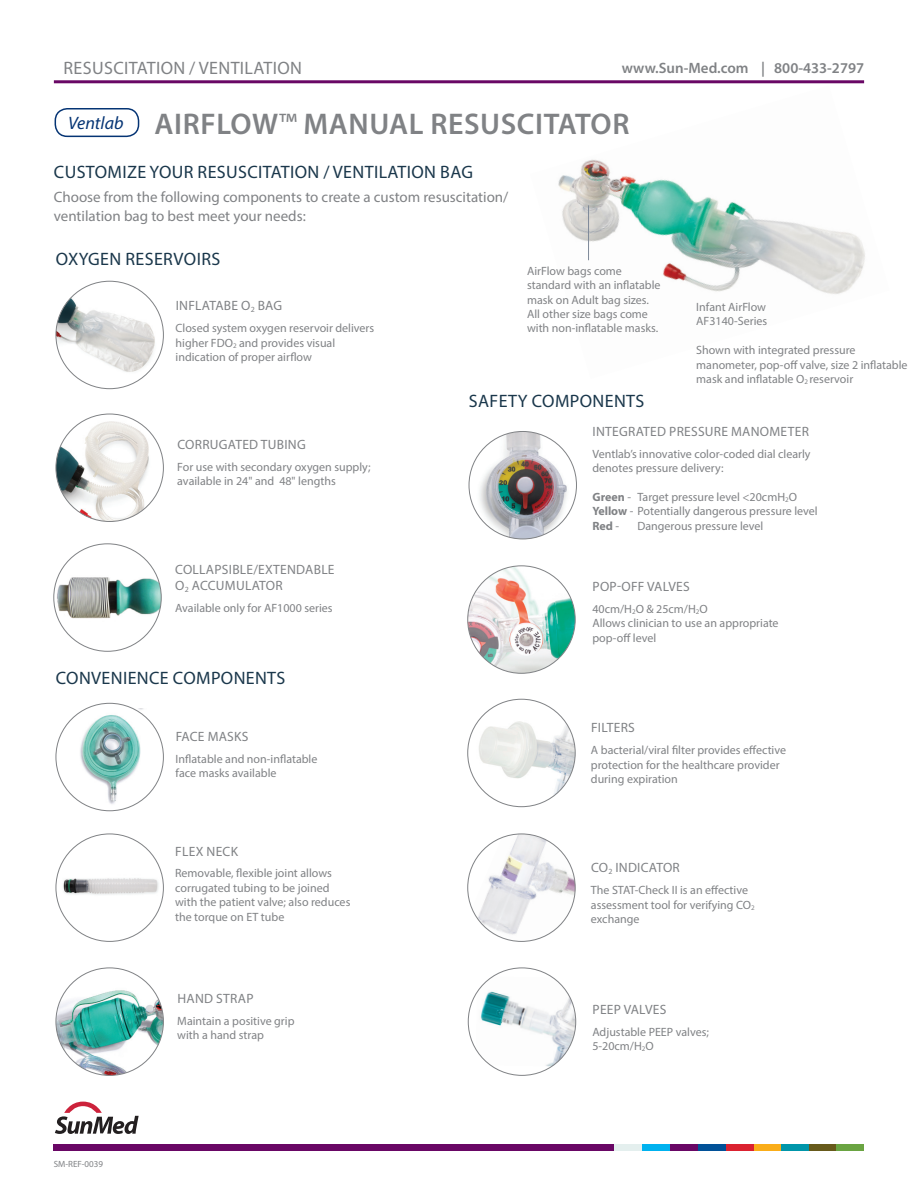
<style>
.page{position:relative;width:918px;height:1188px;background:#fff}
.page>*{position:absolute;margin:0;border:0;box-sizing:border-box;transform-origin:0 0}
.Main_Product_Name{font:600 30px "Myriad Pro";letter-spacing:.02em;color:#808285}
.Product_Name_-_Table{font:18px "Myriad Pro";letter-spacing:.02em;color:#1a374b}
.t1{font:18px "Myriad Pro";letter-spacing:.02em;color:#808285}
.Brand_Pill{font:italic 18px "Myriad Pro";color:#053474}
.Product_Narrative{font:15px/19.5px "Myriad Pro";color:#808285}
.t2{font:600 15px "Myriad Pro";color:#808285}
.Attrubute{font:13.5px "Myriad Pro";letter-spacing:.02em;color:#808285}
.Callouts{font:13.5px "Myriad Pro";letter-spacing:.02em;color:#808285}
.Callouts-2{font:12px/14.4px "Myriad Pro";color:#808285}
.Attrubute-2{font:12px/14.4px "Myriad Pro";color:#808285}
.Callouts-3{font:700 12px "Myriad Pro";color:#808285}
.Callouts-4{font:9px "Myriad Pro";color:#808285}
.s1{font-weight:400}
.s2{font-weight:700}
</style>
<div class="page">
<img style="left:558px;top:159px;width:307px;height:135px">
<div style="left:54px;top:1144px;width:560px;height:7px;background:#690765"></div>
<div style="left:670px;top:1144px;width:28px;height:7px;background:#690765"></div>
<div style="left:698px;top:1144px;width:28px;height:7px;background:#015198"></div>
<div style="left:726px;top:1144px;width:28px;height:7px;background:#db2230"></div>
<div style="left:754px;top:1144px;width:27px;height:7px;background:#faad19"></div>
<div style="left:781px;top:1144px;width:28px;height:7px;background:#0096aa"></div>
<div style="left:809px;top:1144px;width:28px;height:7px;background:#675a1b"></div>
<div style="left:836px;top:1144px;width:28px;height:7px;background:#6aa442"></div>
<div style="left:642px;top:1144px;width:28px;height:7px;background:#00b2ef"></div>
<div style="left:614px;top:1144px;width:28px;height:7px;background:#e4efee"></div>
<div style="left:55px;top:108px;width:84px;height:29px;border:2px solid #053474;border-radius:12px"></div>
<hr style="left:54px;top:80px;width:810px;height:3px;background:#690765">
<img style="left:468px;top:566px;width:107px;height:107px;border-radius:54px">
<img style="left:469px;top:431px;width:107px;height:108px;border-radius:54px">
<img style="left:76px;top:709px;width:70px;height:103px">
<img style="left:56px;top:873px;width:107px;height:30px">
<img style="left:56px;top:281px;width:104px;height:94px">
<img style="left:56px;top:414px;width:104px;height:107px">
<img style="left:471px;top:699px;width:104px;height:108px">
<img style="left:472px;top:834px;width:103px;height:107px">
<img style="left:476px;top:977px;width:100px;height:89px">
<hr style="left:588px;top:205px;width:1px;height:55px;background:#7e8999">
<img style="left:55px;top:575px;width:106px;height:47px">
<svg style="left:55px;top:1102px;width:84px;height:32px"></svg>
<img style="left:56px;top:983px;width:107px;height:92px">
<p class="t1" style="left:64px;top:57px;width:240px">RESUSCITATION / VENTILATION</p>
<p class="t2" style="left:622px;top:59px;width:244px">www.Sun-Med.com | 800-433-2797</p>
<p class="Brand_Pill" style="left:68px;top:112px;width:57px">Ventlab</p>
<p class="Main_Product_Name" style="left:155px;top:104px;width:476px">AIRFLOW<span class="s1">™</span> MANUAL RESUSCITATOR</p>
<p class="Product_Name_-_Table" style="left:54px;top:160px;width:421px">CUSTOMIZE YOUR RESUSCITATION / VENTILATION BAG</p>
<p class="Product_Narrative" style="left:54px;top:187px;width:456px">Choose from the following components to create a custom resuscitation/ ventilation bag to best meet your needs:</p>
<p class="Product_Name_-_Table" style="left:56px;top:248px;width:166px">OXYGEN RESERVOIRS</p>
<p class="Attrubute" style="left:176px;top:298px;width:108px">INFLATABE O<sub>2</sub> BAG</p>
<p class="Attrubute-2" style="left:176px;top:321px;width:200px">Closed system oxygen reservoir delivers higher FDO<sub>2</sub> and provides visual indication of proper airflow</p>
<p class="Callouts" style="left:177px;top:436px;width:130px">CORRUGATED TUBING</p>
<p class="Callouts-2" style="left:177px;top:459px;width:195px">For use with secondary oxygen supply; available in 24" and 48" lengths</p>
<p class="Callouts" style="left:175px;top:561px;width:161px">COLLAPSIBLE/EXTENDABLE</p>
<p class="Callouts" style="left:175px;top:577px;width:109px">O<sub>2</sub> ACCUMULATOR</p>
<p class="Callouts-2" style="left:175px;top:601px;width:159px">Available only for AF1000 series</p>
<p class="Product_Name_-_Table" style="left:56px;top:667px;width:231px">CONVENIENCE COMPONENTS</p>
<p class="Attrubute" style="left:176px;top:728px;width:74px">FACE MASKS</p>
<p class="Attrubute-2" style="left:176px;top:752px;width:143px">Inflatable and non-inflatable</p>
<p class="Attrubute-2" style="left:176px;top:766px;width:102px">face masks available</p>
<p class="Callouts" style="left:175px;top:843px;width:64px">FLEX NECK</p>
<p class="Callouts-2" style="left:175px;top:866px;width:158px">Removable, flexible joint allows corrugated tubing to be joined</p>
<p class="Callouts-2" style="left:175px;top:895px;width:177px">with the patient valve; also reduces</p>
<p class="Callouts-2" style="left:175px;top:909px;width:111px">the torque on ET tube</p>
<p class="Callouts-4" style="left:54px;top:1158px;width:51px">SM-REF-0039</p>
<p class="Callouts" style="left:177px;top:990px;width:78px">HAND STRAP</p>
<p class="Callouts-2" style="left:177px;top:1013px;width:119px">Maintain a positive grip</p>
<p class="Callouts-2" style="left:177px;top:1028px;width:88px">with a hand strap</p>
<p class="Callouts-2" style="left:527px;top:263px;width:135px">AirFlow bags come standard with an inflatable mask on Adult bag sizes.<br>All other size bags come with non-inflatable masks.</p>
<p class="Product_Name_-_Table" style="left:469px;top:390px;width:177px">SAFETY COMPONENTS</p>
<p class="Callouts-2" style="left:696px;top:300px;width:73px">Infant AirFlow<br>AF3140-Series</p>
<p class="Callouts-2" style="left:696px;top:343px;width:213px">Shown with integrated pressure manometer, pop-off valve, size 2 inflatable mask and inflatable O<sub>2</sub> reservoir</p>
<p class="Attrubute" style="left:593px;top:423px;width:218px">INTEGRATED PRESSURE MANOMETER</p>
<p class="Callouts-2" style="left:592px;top:446px;width:220px">Ventlab’s innovative color-coded dial clearly denotes pressure delivery:</p>
<p class="Callouts-2" style="left:592px;top:489px;width:227px"><span class="s2">Green</span> - Target pressure level &lt;20cmH<sub>2</sub>O<br><span class="s2">Yellow</span> - Potentially dangerous pressure level</p>
<p class="Callouts-3" style="left:592px;top:518px;width:28px">Red <span class="s1">-</span></p>
<p class="Callouts-2" style="left:637px;top:518px;width:127px">Dangerous pressure level</p>
<p class="Attrubute" style="left:593px;top:578px;width:99px">POP-OFF VALVES</p>
<p class="Callouts-2" style="left:592px;top:601px;width:117px">40cm/H<sub>2</sub>O &amp; 25cm/H<sub>2</sub>O</p>
<p class="Callouts-2" style="left:592px;top:616px;width:188px">Allows clinician to use an appropriate pop-off level</p>
<p class="Attrubute" style="left:591px;top:720px;width:45px">FILTERS</p>
<p class="Callouts-2" style="left:591px;top:743px;width:197px">A bacterial/viral filter provides effective protection for the healthcare provider during expiration</p>
<p class="Attrubute" style="left:591px;top:859px;width:90px">CO<sub>2</sub> INDICATOR</p>
<p class="Callouts-2" style="left:591px;top:883px;width:165px">The STAT-Check II is an effective assessment tool for verifying CO<sub>2 </sub>exchange</p>
<p class="Attrubute" style="left:593px;top:1001px;width:75px">PEEP VALVES</p>
<p class="Callouts-2" style="left:592px;top:1024px;width:118px">Adjustable PEEP valves;</p>
<p class="Callouts-2" style="left:592px;top:1039px;width:63px">5-20cm/H<sub>2</sub>O</p>
</div>
